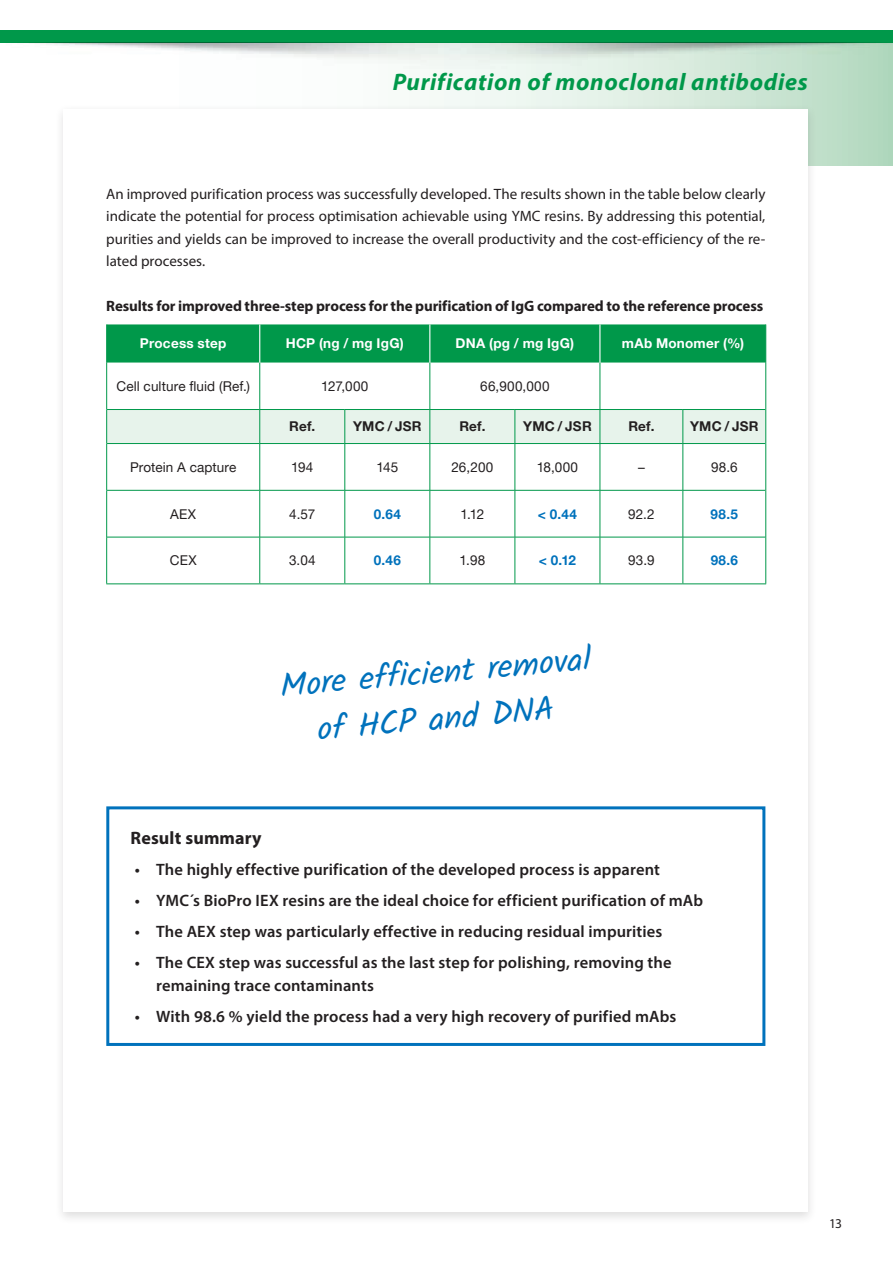
<style>
.page{position:relative;width:893px;height:1263px;background:#fff}
.page>*{position:absolute;margin:0;border:0;box-sizing:border-box;transform-origin:0 0}
.t1{font:33px/46.5px "Kalam";color:#0072bc;text-align:center}
.t2{font:italic 700 24px "Myriad Pro";letter-spacing:.03em;color:#00984a}
.t3{font:700 18px "Myriad Pro";letter-spacing:.01em;color:#231f20}
.t4{font:600 16.5px/22.5px "Myriad Pro";letter-spacing:.01em;color:#231f20}
.t5{font:15px/22.5px "Myriad Pro";color:#231f20;text-align:justify}
.t6{font:700 15px "Myriad Pro";letter-spacing:-.01em;color:#231f20}
.t7{font:13.5px "Helvetica Neue LT Pro";letter-spacing:.01em;color:#231f20}
.t8{font:700 13.5px "Helvetica Neue LT Pro";letter-spacing:.015em;color:#fff}
.t9{font:700 13.5px "Helvetica Neue LT Pro";letter-spacing:.02em;color:#231f20}
.t10{font:700 13.5px "Helvetica Neue LT Pro";letter-spacing:.03em;color:#0072bc}
.t11{font:13.5px "Myriad Pro";color:#231f20}
</style>
<div class="page">
<svg style="left:409px;top:68px;width:484px;height:98px"></svg>
<div style="left:0;top:30px;width:893px;height:13px;background:#00984a"></div>
<div style="left:55px;top:104px;width:762px;height:1121px;background:#231f20;opacity:.15"></div>
<div style="left:64px;top:109px;width:744px;height:1102px;background:#fff"></div>
<div style="left:106px;top:806px;width:659px;height:240px;border:3px solid #0072bc"></div>
<svg style="left:107px;top:324px;width:658px;height:259px"></svg>
<svg style="left:260px;top:444px;width:505px;height:139px"></svg>
<hr style="left:259px;top:324px;width:1px;height:39px;background:#fff">
<hr style="left:429px;top:324px;width:1px;height:39px;background:#fff">
<hr style="left:599px;top:324px;width:1px;height:39px;background:#fff">
<hr style="left:106px;top:324px;width:1px;height:39px;background:#00984a">
<hr style="left:765px;top:324px;width:1px;height:39px;background:#00984a">
<hr style="left:106px;top:363px;width:1px;height:46px;background:#00984a">
<hr style="left:259px;top:363px;width:1px;height:46px;background:#00984a">
<hr style="left:429px;top:363px;width:1px;height:46px;background:#00984a">
<hr style="left:600px;top:363px;width:1px;height:46px;background:#00984a">
<hr style="left:765px;top:363px;width:1px;height:46px;background:#00984a">
<hr style="left:106px;top:409px;width:1px;height:34px;background:#00984a">
<hr style="left:107px;top:409px;width:153px;height:1px;background:#00984a">
<hr style="left:259px;top:410px;width:1px;height:33px;background:#00984a">
<hr style="left:260px;top:409px;width:85px;height:1px;background:#00984a">
<hr style="left:345px;top:410px;width:1px;height:33px;background:#00984a">
<hr style="left:345px;top:409px;width:85px;height:1px;background:#00984a">
<hr style="left:429px;top:410px;width:1px;height:33px;background:#00984a">
<hr style="left:430px;top:409px;width:85px;height:1px;background:#00984a">
<hr style="left:515px;top:410px;width:1px;height:33px;background:#00984a">
<hr style="left:515px;top:409px;width:85px;height:1px;background:#00984a">
<hr style="left:600px;top:410px;width:1px;height:33px;background:#00984a">
<hr style="left:600px;top:409px;width:83px;height:1px;background:#00984a">
<hr style="left:683px;top:410px;width:1px;height:33px;background:#00984a">
<hr style="left:683px;top:409px;width:82px;height:1px;background:#00984a">
<hr style="left:765px;top:409px;width:1px;height:34px;background:#00984a">
<hr style="left:106px;top:443px;width:1px;height:47px;background:#00984a">
<hr style="left:107px;top:443px;width:153px;height:1px;background:#00984a">
<hr style="left:259px;top:444px;width:1px;height:46px;background:#00984a">
<hr style="left:260px;top:443px;width:85px;height:1px;background:#00984a">
<hr style="left:345px;top:444px;width:1px;height:46px;background:#00984a">
<hr style="left:345px;top:443px;width:85px;height:1px;background:#00984a">
<hr style="left:429px;top:444px;width:1px;height:46px;background:#00984a">
<hr style="left:430px;top:443px;width:85px;height:1px;background:#00984a">
<hr style="left:515px;top:444px;width:1px;height:46px;background:#00984a">
<hr style="left:515px;top:443px;width:85px;height:1px;background:#00984a">
<hr style="left:600px;top:444px;width:1px;height:46px;background:#00984a">
<hr style="left:600px;top:443px;width:83px;height:1px;background:#00984a">
<hr style="left:683px;top:444px;width:1px;height:46px;background:#00984a">
<hr style="left:683px;top:443px;width:82px;height:1px;background:#00984a">
<hr style="left:765px;top:443px;width:1px;height:47px;background:#00984a">
<hr style="left:106px;top:490px;width:1px;height:47px;background:#00984a">
<hr style="left:107px;top:490px;width:153px;height:1px;background:#00984a">
<hr style="left:259px;top:490px;width:1px;height:47px;background:#00984a">
<hr style="left:260px;top:490px;width:85px;height:1px;background:#00984a">
<hr style="left:345px;top:490px;width:1px;height:47px;background:#00984a">
<hr style="left:345px;top:490px;width:85px;height:1px;background:#00984a">
<hr style="left:429px;top:490px;width:1px;height:47px;background:#00984a">
<hr style="left:430px;top:490px;width:85px;height:1px;background:#00984a">
<hr style="left:515px;top:490px;width:1px;height:47px;background:#00984a">
<hr style="left:515px;top:490px;width:85px;height:1px;background:#00984a">
<hr style="left:600px;top:490px;width:1px;height:47px;background:#00984a">
<hr style="left:600px;top:490px;width:83px;height:1px;background:#00984a">
<hr style="left:683px;top:490px;width:1px;height:47px;background:#00984a">
<hr style="left:683px;top:490px;width:82px;height:1px;background:#00984a">
<hr style="left:765px;top:490px;width:1px;height:47px;background:#00984a">
<hr style="left:106px;top:537px;width:1px;height:46px;background:#00984a">
<hr style="left:107px;top:537px;width:153px;height:1px;background:#00984a">
<hr style="left:106px;top:583px;width:154px;height:1px;background:#00984a">
<hr style="left:259px;top:537px;width:1px;height:46px;background:#00984a">
<hr style="left:260px;top:537px;width:85px;height:1px;background:#00984a">
<hr style="left:260px;top:583px;width:85px;height:1px;background:#00984a">
<hr style="left:345px;top:537px;width:1px;height:46px;background:#00984a">
<hr style="left:345px;top:537px;width:85px;height:1px;background:#00984a">
<hr style="left:345px;top:583px;width:85px;height:1px;background:#00984a">
<hr style="left:429px;top:537px;width:1px;height:46px;background:#00984a">
<hr style="left:430px;top:537px;width:85px;height:1px;background:#00984a">
<hr style="left:430px;top:583px;width:85px;height:1px;background:#00984a">
<hr style="left:515px;top:537px;width:1px;height:46px;background:#00984a">
<hr style="left:515px;top:537px;width:85px;height:1px;background:#00984a">
<hr style="left:515px;top:583px;width:85px;height:1px;background:#00984a">
<hr style="left:600px;top:537px;width:1px;height:46px;background:#00984a">
<hr style="left:600px;top:537px;width:83px;height:1px;background:#00984a">
<hr style="left:600px;top:583px;width:83px;height:1px;background:#00984a">
<hr style="left:683px;top:537px;width:1px;height:46px;background:#00984a">
<hr style="left:683px;top:537px;width:82px;height:1px;background:#00984a">
<hr style="left:765px;top:537px;width:1px;height:46px;background:#00984a">
<hr style="left:683px;top:583px;width:83px;height:1px;background:#00984a">
<h2 class="t2" style="left:393px;top:67px;width:417px">Purification of monoclonal antibodies</h2>
<p class="t5" style="left:106px;top:182px;width:661px">An improved purification process was successfully developed. The results shown in the table below clearly indicate the potential for process optimisation achievable using YMC resins. By addressing this potential, purities and yields can be improved to increase the overall productivity and the cost-efficiency of the re&shy;lated processes.</p>
<p class="t6" style="left:106px;top:296px;width:658px">Results for improved three-step process for the purification of IgG compared to the reference process</p>
<p class="t8" style="left:140px;top:335px;width:88px">Process step</p>
<p class="t8" style="left:286px;top:335px;width:119px">HCP (ng / mg IgG)</p>
<p class="t8" style="left:456px;top:335px;width:120px">DNA (pg / mg IgG)</p>
<p class="t8" style="left:622px;top:335px;width:124px">mAb Monomer (%)</p>
<p class="t7" style="left:116px;top:378px;width:135px">Cell culture fluid (Ref.)</p>
<p class="t7" style="left:321px;top:378px;width:49px">127,000</p>
<p class="t7" style="left:480px;top:378px;width:71px">66,900,000</p>
<p class="t9" style="left:289px;top:418px;width:28px">Ref.</p>
<p class="t9" style="left:353px;top:418px;width:70px">YMC / JSR</p>
<p class="t9" style="left:459px;top:418px;width:28px">Ref.</p>
<p class="t9" style="left:523px;top:418px;width:70px">YMC / JSR</p>
<p class="t9" style="left:628px;top:418px;width:28px">Ref.</p>
<p class="t9" style="left:690px;top:418px;width:70px">YMC / JSR</p>
<p class="t7" style="left:130px;top:459px;width:108px">Protein A capture</p>
<p class="t7" style="left:291px;top:459px;width:24px">194</p>
<p class="t7" style="left:376px;top:459px;width:23px">145</p>
<p class="t7" style="left:451px;top:459px;width:43px">26,200</p>
<p class="t7" style="left:537px;top:459px;width:43px">18,000</p>
<p class="t7" style="left:638px;top:459px;width:8px">–</p>
<p class="t7" style="left:711px;top:459px;width:28px">98.6</p>
<p class="t7" style="left:170px;top:505px;width:27px">AEX</p>
<p class="t7" style="left:289px;top:505px;width:28px">4.57</p>
<p class="t10" style="left:374px;top:505px;width:29px">0.64</p>
<p class="t7" style="left:460px;top:505px;width:25px">1.12</p>
<p class="t10" style="left:538px;top:505px;width:41px">&lt; 0.44</p>
<p class="t7" style="left:628px;top:505px;width:28px">92.2</p>
<p class="t10" style="left:711px;top:505px;width:29px">98.5</p>
<p class="t7" style="left:170px;top:552px;width:28px">CEX</p>
<p class="t7" style="left:289px;top:552px;width:28px">3.04</p>
<p class="t10" style="left:374px;top:552px;width:29px">0.46</p>
<p class="t7" style="left:459px;top:552px;width:27px">1.98</p>
<p class="t10" style="left:539px;top:552px;width:39px">&lt; 0.12</p>
<p class="t7" style="left:628px;top:552px;width:28px">93.9</p>
<p class="t10" style="left:711px;top:552px;width:29px">98.6</p>
<h1 class="t1" style="left:278px;top:664px;width:313px;rotate:-5deg">More efficient removal of HCP and DNA</h1>
<p class="t3" style="left:131px;top:826px;width:133px">Result summary</p>
<p class="t4" style="left:135px;top:858px;width:527px">• The highly effective purification of the developed process is apparent</p>
<p class="t4" style="left:135px;top:889px;width:570px">• YMC´s BioPro IEX resins are the ideal choice for efficient purification of mAb</p>
<p class="t4" style="left:135px;top:920px;width:529px">• The AEX step was particularly effective in reducing residual impurities</p>
<p class="t4" style="left:156px;top:951px;width:517px;text-indent:-21px">• The CEX step was successful as the last step for polishing, removing the remaining trace contaminants</p>
<p class="t4" style="left:135px;top:1004px;width:543px">• With 98.6 % yield the process had a very high recovery of purified mAbs</p>
<p class="t11" style="left:829px;top:1215px;width:14px">13</p>
</div>
